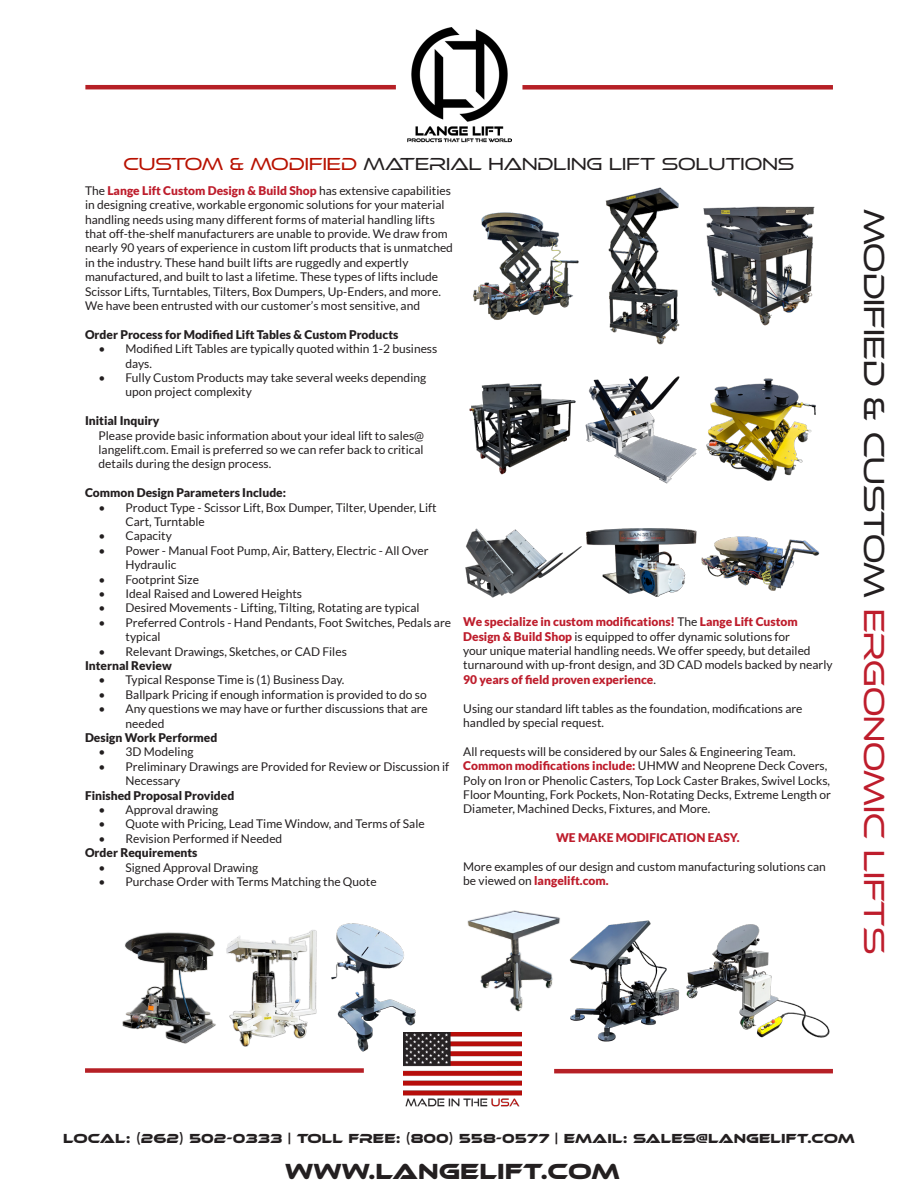
<style>
.page{position:relative;width:918px;height:1188px;background:#fff}
.page>*{position:absolute;margin:0;border:0;box-sizing:border-box;transform-origin:0 0}
.t1{font:30px "Ethnocentric Lt";color:#231f20}
.t2{font:22.5px "Ethnocentric Rg";color:#231f20}
.t3{font:18px "Ethnocentric Lt";color:#231f20}
.t4{font:13.5px "Ethnocentric Rg";color:#231f20}
.t5{font:12px/14.4px "Lato";color:#231f20}
.t6{font:900 12px "Lato";color:#231f20}
.t7{font:900 12px "Lato";color:#be1d2c}
.s1{color:#b81100}
.s2{font-weight:900;color:#be1d2c}
.s3{color:#be1d2c}
</style>
<div class="page">
<img style="left:403px;top:1033px;width:119px;height:74px">
<div style="left:85px;top:1068px;width:279px;height:5px;background:#b62026"></div>
<hr style="left:554px;top:1069px;width:279px;height:4px;background:#b62026">
<img style="left:408px;top:28px;width:103px;height:114px">
<hr style="left:85px;top:85px;width:311px;height:4px;background:#b62026">
<div style="left:522px;top:85px;width:311px;height:5px;background:#b62026"></div>
<img style="left:473px;top:212px;width:106px;height:108px">
<img style="left:605px;top:187px;width:75px;height:158px">
<img style="left:703px;top:206px;width:112px;height:120px">
<img style="left:469px;top:383px;width:107px;height:92px">
<img style="left:585px;top:376px;width:231px;height:108px">
<img style="left:586px;top:528px;width:111px;height:69px">
<img style="left:701px;top:536px;width:119px;height:55px">
<img style="left:465px;top:528px;width:117px;height:70px">
<img style="left:122px;top:932px;width:94px;height:112px">
<img style="left:226px;top:930px;width:91px;height:117px">
<img style="left:331px;top:923px;width:93px;height:134px">
<img style="left:569px;top:920px;width:111px;height:122px">
<img style="left:467px;top:910px;width:93px;height:102px">
<img style="left:686px;top:924px;width:144px;height:114px">
<p class="t3" style="left:124px;top:153px;width:672px"><span class="s1">CUSTOM &amp; MODIFIED</span> MATERIAL HANDLING LIFT SOLUTIONS</p>
<p class="t5" style="left:85px;top:183px;width:369px">The <span class="s2">Lange Lift Custom Design &amp; Build Shop</span> has extensive capabilities in designing creative, workable ergonomic solutions for your material handling needs using many different forms of material handling lifts that off-the-shelf manufacturers are unable to provide. We draw from nearly 90 years of experience in custom lift products that is unmatched in the industry. These hand built lifts are ruggedly and expertly manufactured, and built to last a lifetime. These types of lifts include Scissor Lifts, Turntables, Tilters, Box Dumpers, Up-Enders, and more.<br>We have been entrusted with our customer’s most sensitive, and</p>
<p class="t6" style="left:85px;top:327px;width:315px">Order Process for Modified Lift Tables &amp; Custom Products</p>
<p class="t5" style="left:126px;top:341px;width:313px;text-indent:-27px">• Modified Lift Tables are typically quoted within 1-2 business days.</p>
<p class="t5" style="left:126px;top:370px;width:302px;text-indent:-27px">• Fully Custom Products may take several weeks depending upon project complexity</p>
<p class="t6" style="left:85px;top:414px;width:76px">Initial Inquiry</p>
<p class="t5" style="left:99px;top:428px;width:327px;text-align:justify">Please provide basic information about your ideal lift to sales@ langelift.com. Email is preferred so we can refer back to critical details during the design process.</p>
<p class="t6" style="left:85px;top:486px;width:203px">Common Design Parameters Include:</p>
<p class="t5" style="left:126px;top:500px;width:313px;text-indent:-27px">• Product Type - Scissor Lift, Box Dumper, Tilter, Upender, Lift<br>Cart, Turntable</p>
<p class="t5" style="left:99px;top:529px;width:75px">• Capacity</p>
<p class="t5" style="left:126px;top:543px;width:305px;text-indent:-27px">• Power - Manual Foot Pump, Air, Battery, Electric - All Over<br>Hydraulic</p>
<p class="t5" style="left:99px;top:572px;width:102px">• Footprint Size</p>
<p class="t5" style="left:99px;top:586px;width:205px">• Ideal Raised and Lowered Heights</p>
<p class="t5" style="left:99px;top:601px;width:323px">• Desired Movements - Lifting, Tilting, Rotating are typical</p>
<p class="t5" style="left:126px;top:615px;width:327px;text-indent:-27px">• Preferred Controls - Hand Pendants, Foot Switches, Pedals are typical</p>
<p class="t5" style="left:99px;top:644px;width:250px">• Relevant Drawings, Sketches, or CAD Files</p>
<p class="t6" style="left:85px;top:658px;width:88px">Internal Review</p>
<p class="t5" style="left:99px;top:673px;width:247px">• Typical Response Time is (1) Business Day.</p>
<p class="t5" style="left:99px;top:687px;width:330px">• Ballpark Pricing if enough information is provided to do so</p>
<p class="t5" style="left:126px;top:701px;width:304px;text-indent:-27px">• Any questions we may have or further discussions that are needed</p>
<p class="t6" style="left:85px;top:730px;width:134px">Design Work Performed</p>
<p class="t5" style="left:99px;top:745px;width:96px">• 3D Modeling</p>
<p class="t5" style="left:126px;top:759px;width:325px;text-indent:-27px">• Preliminary Drawings are Provided for Review or Discussion if<br>Necessary</p>
<p class="t6" style="left:85px;top:788px;width:151px">Finished Proposal Provided</p>
<p class="t5" style="left:99px;top:802px;width:121px">• Approval drawing</p>
<p class="t5" style="left:99px;top:817px;width:328px">• Quote with Pricing, Lead Time Window, and Terms of Sale</p>
<p class="t5" style="left:99px;top:831px;width:185px">• Revision Performed if Needed</p>
<p class="t6" style="left:85px;top:846px;width:114px">Order Requirements</p>
<p class="t5" style="left:99px;top:860px;width:161px">• Signed Approval Drawing</p>
<p class="t5" style="left:99px;top:874px;width:280px">• Purchase Order with Terms Matching the Quote</p>
<p class="t5" style="left:463px;top:615px;width:371px"><span class="s2">We specialize in custom modifications!</span> The <span class="s2">Lange Lift Custom Design &amp; Build Shop</span> is equipped to offer dynamic solutions for<br>your unique material handling needs. We offer speedy, but detailed turnaround with up-front design, and 3D CAD models backed by nearly <span class="s2">90 years of field proven experience</span>.</p>
<p class="t5" style="left:463px;top:701px;width:341px">Using our standard lift tables as the foundation, modifications are handled by special request.</p>
<p class="t5" style="left:463px;top:744px;width:369px">All requests will be considered by our Sales &amp; Engineering Team.<br><span class="s2">Common modifications include:</span> UHMW and Neoprene Deck Covers, Poly on Iron or Phenolic Casters, Top Lock Caster Brakes, Swivel Locks, Floor Mounting, Fork Pockets, Non-Rotating Decks, Extreme Length or Diameter, Machined Decks, Fixtures, and More.</p>
<p class="t7" style="left:556px;top:831px;width:185px">WE MAKE MODIFICATION EASY.</p>
<p class="t5" style="left:463px;top:859px;width:364px">More examples of our design and custom manufacturing solutions can be viewed on <span class="s2">langelift.com.</span></p>
<p class="t1" style="left:892px;top:209px;width:747px;rotate:90deg">MODIFIED &amp; CUSTOM <span class="s3">ergonomic LIFTS</span></p>
<p class="t4" style="left:63px;top:1130px;width:793px">LOCAL: (262) 502-0333 | TOLL FREE: (800) 558-0577 | EMAIL: SALES@LANGELIFT.COM</p>
<p class="t2" style="left:285px;top:1157px;width:336px">WWW.LANGELIFT.COM</p>
</div>
